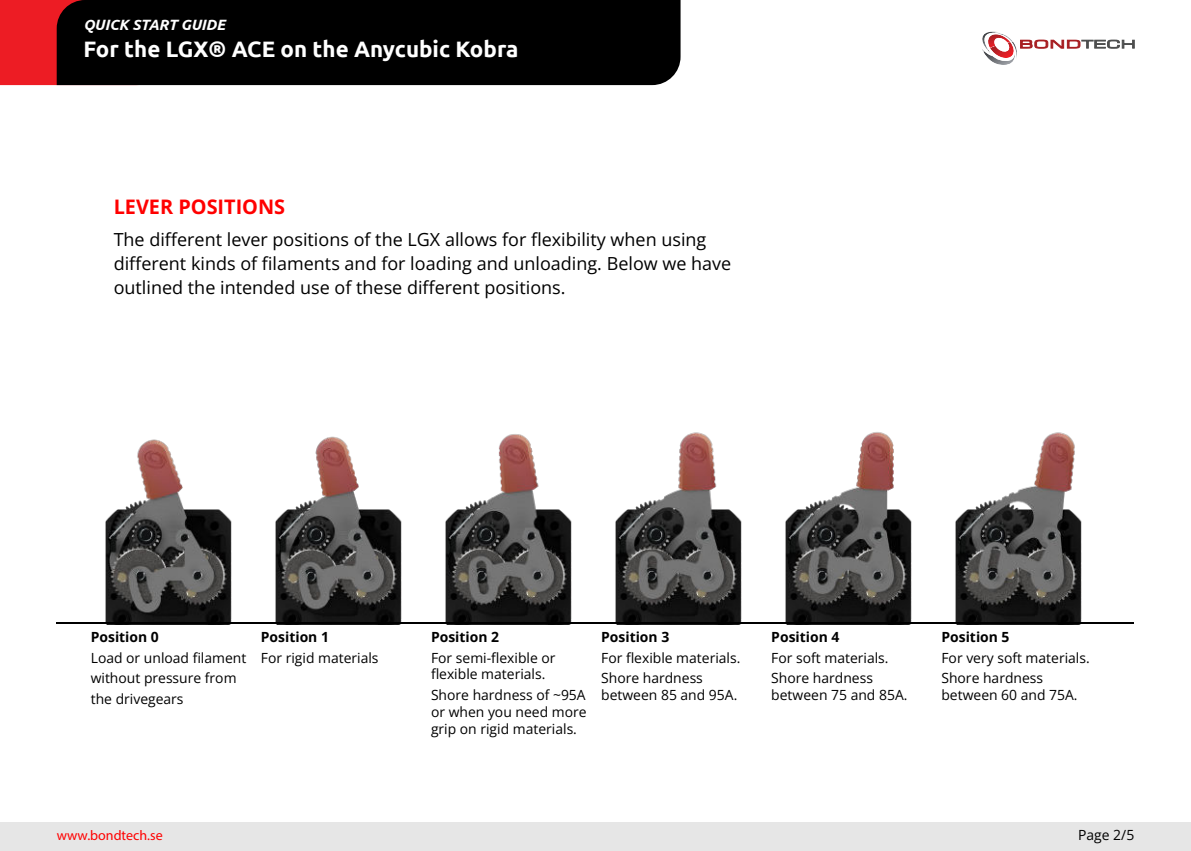
<style>
.page{position:relative;width:1191px;height:851px;background:#fff}
.page>*{position:absolute;margin:0;border:0;box-sizing:border-box;transform-origin:0 0}
.t1{font:700 22.4px "Ubuntu";color:#fff}
.t2{font:700 20px "Open Sans";color:#f00}
.t3{font:18px/24px "Open Sans";color:#000}
.t4{font:italic 700 14.8px "Ubuntu";color:#fff}
.t5{font:14px/20.8px "Open Sans";color:#000}
.t6{font:700 14px "Open Sans";color:#000}
.t7{font:14px "Myriad Pro";color:#f00}
</style>
<div class="page">
<div style="left:0;top:822px;width:1191px;height:28px;background:#e6e6e6"></div>
<img style="left:105px;top:439px;width:122px;height:183px">
<img style="left:227px;top:436px;width:170px;height:186px">
<img style="left:397px;top:434px;width:170px;height:188px">
<img style="left:567px;top:432px;width:170px;height:190px">
<img style="left:737px;top:432px;width:170px;height:190px">
<img style="left:907px;top:432px;width:175px;height:190px">
<hr style="left:57px;top:622px;width:1077px;height:2px;background:#000">
<div style="left:0;top:0;width:57px;height:85px;background:#ed1c24"></div>
<div style="left:57px;top:0;width:623px;height:85px;background:#000"></div>
<svg style="left:982px;top:32px;width:152px;height:33px"></svg>
<p class="t4" style="left:83px;top:19px;width:143px">QUICK START GUIDE</p>
<h1 class="t1" style="left:83px;top:39px;width:437px">For the LGX® ACE on the Anycubic Kobra</h1>
<h2 class="t2" style="left:114px;top:199px;width:173px">LEVER POSITIONS</h2>
<p class="t3" style="left:114px;top:227px;width:619px">The different lever positions of the LGX allows for flexibility when using different kinds of filaments and for loading and unloading. Below we have outlined the intended use of these different positions.</p>
<p class="t6" style="left:91px;top:631px;width:70px">Position 0</p>
<p class="t5" style="left:91px;top:646px;width:157px">Load or unload filament without pressure from the drivegears</p>
<p class="t6" style="left:261px;top:631px;width:70px">Position 1</p>
<p class="t5" style="left:261px;top:646px;width:119px">For rigid materials</p>
<p class="t7" style="left:57px;top:827px;width:107px">www.bondtech.se</p>
<p class="t6" style="left:431px;top:631px;width:70px">Position 2</p>
<p class="t5" style="left:431px;top:648px;width:126px;line-height:16.8px">For semi-flexible or flexible materials.</p>
<p class="t5" style="left:431px;top:686px;width:157px;line-height:16.8px;text-align:justify">Shore hardness of ~95A or when you need more grip on rigid materials.</p>
<p class="t6" style="left:601px;top:631px;width:70px">Position 3</p>
<p class="t5" style="left:601px;top:646px;width:141px">For flexible materials.<br>Shore hardness</p>
<p class="t5" style="left:601px;top:684px;width:138px">between 85 and 95A.</p>
<p class="t6" style="left:771px;top:631px;width:70px">Position 4</p>
<p class="t5" style="left:771px;top:646px;width:119px">For soft materials.<br>Shore hardness</p>
<p class="t5" style="left:771px;top:684px;width:138px">between 75 and 85A.</p>
<p class="t6" style="left:941px;top:631px;width:70px">Position 5</p>
<p class="t5" style="left:941px;top:646px;width:150px">For very soft materials.<br>Shore hardness</p>
<p class="t5" style="left:941px;top:684px;width:138px">between 60 and 75A.</p>
<p class="t5" style="left:1078px;top:824px;width:58px">Page 2/5</p>
</div>
